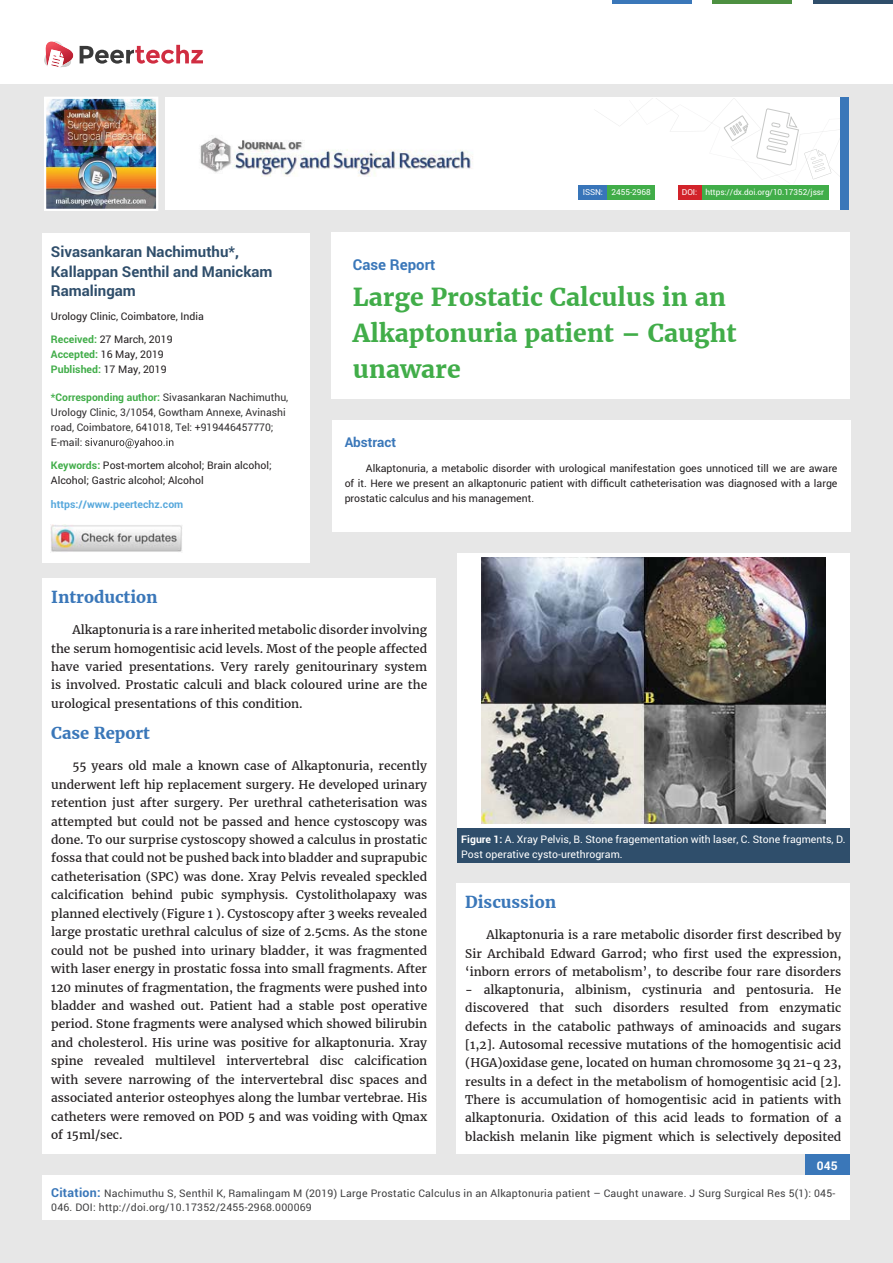
<style>
.page{position:relative;width:893px;height:1263px;background:#e7e7e7}
.page>*{position:absolute;margin:0;border:0;box-sizing:border-box;transform-origin:0 0}
.t1{font:700 24.75px/36px "Merriweather";color:#41ad49}
.t2{font:700 16.5px "Merriweather";color:#3a77b9}
.t3{font:700 15px/19.5px "Roboto";color:#2f4e6b}
.t4{font:700 15px "Roboto";color:#3a77b9}
.t5{font:700 13.5px "Roboto";color:#3a77b9}
.t6{font:12px/18.5px "Merriweather";color:#231f20;text-align:justify}
.t7{font:700 12px "Roboto";color:#fff}
.t8{font:10.5px/15px "Roboto";color:#231f20}
.t9{font:10.5px/14px "Roboto";letter-spacing:.02em;color:#404041}
.t10{font:10.5px/15px "Roboto";color:#312f30}
.t11{font:10.5px/15px "Roboto";color:#fff}
.t12{font:700 10.5px "Roboto";color:#57a8dc}
.t13{font:8.25px "Roboto";letter-spacing:-.005em;color:#fff}
.s1{font-weight:700;color:#41ad49}
.s2{font-weight:700}
.s3{font-weight:700;font-size:12.45px;color:#3a77b9}
</style>
<div class="page">
<div style="left:165px;top:98px;width:684px;height:112px;background:#fff"></div>
<svg style="left:595px;top:99px;width:245px;height:81px"></svg>
<div style="left:840px;top:98px;width:9px;height:112px;background:#3a77b9"></div>
<img style="left:47px;top:100px;width:108px;height:108px">
<div style="left:44px;top:97px;width:114px;height:114px;border:2px solid #fff"></div>
<div style="left:0;top:0;width:893px;height:83px;background:#fff"></div>
<svg style="left:44px;top:41px;width:159px;height:26px"></svg>
<hr style="left:713px;top:0;width:79px;height:3px;background:#4d9041">
<hr style="left:612px;top:0;width:79px;height:3px;background:#3a77b9">
<hr style="left:813px;top:0;width:79px;height:3px;background:#2f4e6b">
<div style="left:805px;top:1154px;width:45px;height:51px;background:#3a77b9"></div>
<div style="left:42px;top:1176px;width:808px;height:44px;background:#fff"></div>
<div style="left:701px;top:185px;width:127px;height:15px;background:#41ad49"></div>
<div style="left:678px;top:185px;width:23px;height:15px;background:#d2232a"></div>
<div style="left:607px;top:186px;width:48px;height:14px;background:#41ad49"></div>
<div style="left:578px;top:185px;width:29px;height:15px;background:#3875b9"></div>
<img style="left:200px;top:137px;width:273px;height:39px">
<div style="left:332px;top:420px;width:518px;height:112px;background:#fff"></div>
<div style="left:332px;top:233px;width:518px;height:166px;background:#fff"></div>
<div style="left:42px;top:233px;width:268px;height:329px;background:#fff"></div>
<svg style="left:85px;top:438px;width:88px;height:10px"></svg>
<img style="left:51px;top:524px;width:131px;height:28px">
<div style="left:43px;top:578px;width:393px;height:576px;background:#fff"></div>
<div style="left:457px;top:884px;width:393px;height:270px;background:#fff"></div>
<div style="left:457px;top:553px;width:393px;height:275px;background:#fff"></div>
<div style="left:457px;top:828px;width:393px;height:34px;background:#2f4e6b"></div>
<img style="left:481px;top:557px;width:344px;height:267px">
<p class="t3" style="left:51px;top:243px;width:223px">Sivasankaran Nachimuthu*,<br>Kallappan Senthil and Manickam<br>Ramalingam</p>
<p class="t8" style="left:51px;top:309px;width:154px">Urology Clinic, Coimbatore, India</p>
<p class="t8" style="left:51px;top:333px;width:123px"><span class="s1">Received:</span> 27 March, 2019<br><span class="s1">Accepted:</span> 16 May, 2019<br><span class="s1">Published:</span> 17 May, 2019</p>
<p class="t10" style="left:51px;top:391px;width:239px"><span class="s1">*Corresponding author:</span> Sivasankaran Nachimuthu, Urology Clinic, 3/1054, Gowtham Annexe, Avinashi road, Coimbatore, 641018, Tel: +919446457770; E-mail:</p>
<p class="t8" style="left:51px;top:459px;width:222px"><span class="s1">Keywords:</span> Post-mortem alcohol; Brain alcohol;<br>Alcohol; Gastric alcohol; Alcohol</p>
<p class="t12" style="left:51px;top:500px;width:134px">https://www.peertechz.com</p>
<p class="t13" style="left:583px;top:189px;width:70px">ISSN: 2455-2968</p>
<p class="t13" style="left:682px;top:189px;width:144px">DOI: https://dx.doi.org/10.17352/jssr</p>
<p class="t4" style="left:353px;top:258px;width:84px">Case Report</p>
<h1 class="t1" style="left:353px;top:281px;width:385px">Large Prostatic Calculus in an<br>Alkaptonuria patient – Caught unaware</h1>
<p class="t5" style="left:345px;top:437px;width:53px">Abstract</p>
<p class="t8" style="left:345px;top:462px;width:494px;text-align:justify;text-indent:21px">Alkaptonuria, a metabolic disorder with urological manifestation goes unnoticed till we are aware of it. Here we present an alkaptonuric patient with di-cult catheterisation was diagnosed with a large prostatic calculus and his management.</p>
<h2 class="t2" style="left:51px;top:590px;width:108px">Introduction</h2>
<p class="t6" style="left:51px;top:622px;width:377px;text-indent:21px">Alkaptonuria is a rare inherited metabolic disorder involving the serum homogentisic acid levels. Most of the people affected have varied presentations. Very rarely genitourinary system is involved. Prostatic calculi and black coloured urine are the urological presentations of this condition.</p>
<h2 class="t2" style="left:51px;top:726px;width:100px">Case Report</h2>
<p class="t6" style="left:51px;top:758px;width:378px;text-indent:21px">55 years old male a known case of Alkaptonuria, recently underwent left hip replacement surgery. He developed urinary retention just after surgery. Per urethral catheterisation was attempted but could not be passed and hence cystoscopy was done. To our surprise cystoscopy showed a calculus in prostatic fossa that could not be pushed back into bladder and suprapubic catheterisation (SPC) was done. Xray Pelvis revealed speckled calci-cation behind pubic symphysis. Cystolitholapaxy was planned electively (Figure 1 ). Cystoscopy after 3 weeks revealed large prostatic urethral calculus of size of 2.5cms. As the stone could not be pushed into urinary bladder, it was fragmented with laser energy in prostatic fossa into small fragments. After 120 minutes of fragmentation, the fragments were pushed into bladder and washed out. Patient had a stable post operative period. Stone fragments were analysed which showed bilirubin and cholesterol. His urine was positive for alkaptonuria. Xray spine revealed multilevel intervertebral disc calci-cation with severe narrowing of the intervertebral disc spaces and associated anterior osteophyes along the lumbar vertebrae. His catheters were removed on POD 5 and was voiding with Qmax of 15ml/sec.</p>
<p class="t11" style="left:461px;top:833px;width:386px"><span class="s2">Figure 1:</span> A. Xray Pelvis, B. Stone fragementation with laser, C. Stone fragments, D.<br>Post operative cysto-urethrogram.</p>
<h2 class="t2" style="left:465px;top:895px;width:92px">Discussion</h2>
<p class="t6" style="left:465px;top:927px;width:378px;text-indent:21px">Alkaptonuria is a rare metabolic disorder -rst described by Sir Archibald Edward Garrod; who -rst used the expression, ‘inborn errors of metabolism’, to describe four rare disorders</p>
<p class="t6" style="left:465px;top:982px;width:378px">- alkaptonuria, albinism, cystinuria and pentosuria. He discovered that such disorders resulted from enzymatic defects in the catabolic pathways of aminoacids and sugars [1,2]. Autosomal recessive mutations of the homogentisic acid (HGA)oxidase gene, located on human chromosome 3q 21-q 23, results in a defect in the metabolism of homogentisic acid [2].<br>There is accumulation of homogentisic acid in patients with alkaptonuria. Oxidation of this acid leads to formation of a blackish melanin like pigment which is selectively deposited</p>
<p class="t7" style="left:817px;top:1161px;width:22px">045</p>
<p class="t9" style="left:51px;top:1187px;width:785px"><span class="s3">Citation:</span> Nachimuthu S, Senthil K, Ramalingam M (2019) Large Prostatic Calculus in an Alkaptonuria patient – Caught unaware. J Surg Surgical Res 5(1): 045-<br>046. DOI: http://doi.org/10.17352/2455-2968.000069</p>
</div>
